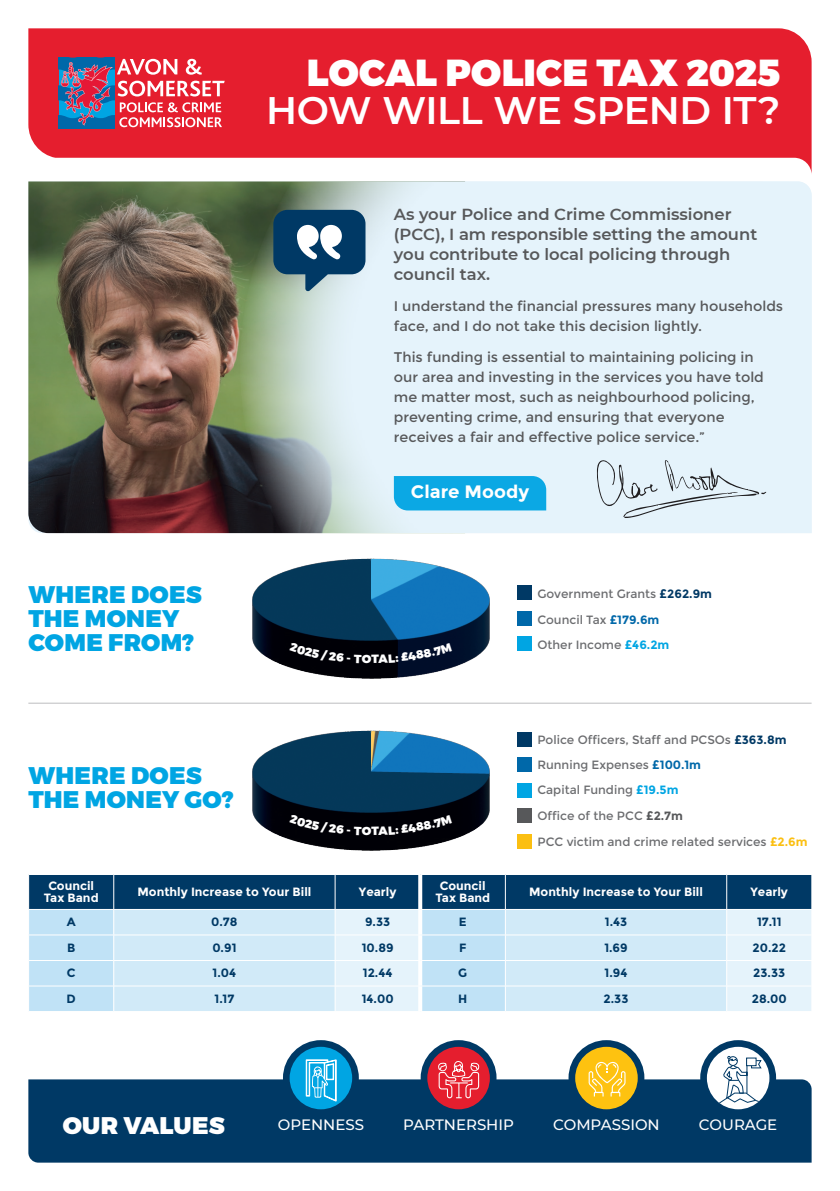
<style>
.page{position:relative;width:840px;height:1191px;background:#fff}
.page>*{position:absolute;margin:0;border:0;box-sizing:border-box;transform-origin:0 0}
.t1{font:600 38.2px "Montserrat";letter-spacing:-.01em;color:#fff}
.t2{font:900 37.6px "Montserrat";letter-spacing:.005em;color:#fff}
.t3{font:900 24px/24px "Montserrat";letter-spacing:.01em;color:#00a5e3}
.t4{font:900 24px "Montserrat";letter-spacing:.005em;color:#fff}
.Body_Text{font:700 18px "Montserrat";color:#fff}
.Body_Text-2{font:600 16px/20px "Montserrat";color:#57585a}
.t5{font:500 15px "Montserrat";color:#fff}
.Body_Text-3{font:14px/20px "Montserrat";color:#57585a}
.t6{font:12px "Montserrat";color:#6c6d70}
.t7{font:700 12px/12px "Montserrat";color:#fff;text-align:center}
.t8{font:700 12px "Montserrat";color:#003965}
.s1{font-weight:700;color:#003965}
.s2{font-weight:700;color:#0068a9}
.s3{font-weight:700;color:#00a5e3}
.s4{font-weight:700;color:#57585a}
.s5{font-weight:700;color:#fbbf12}
</style>
<div class="page">
<div style="left:28px;top:1079px;width:783px;height:83px;background:#003965"></div>
<svg style="left:703px;top:1043px;width:69px;height:69px"></svg>
<svg style="left:711px;top:1056px;width:56px;height:52px"></svg>
<div style="left:699px;top:1040px;width:76px;height:76px;border:7px solid #003965;border-radius:50%"></div>
<svg style="left:571px;top:1043px;width:69px;height:69px;background:#d6ac1e"></svg>
<div style="left:568px;top:1040px;width:76px;height:76px;border:7px solid #003965;border-radius:50%"></div>
<svg style="left:588px;top:1062px;width:37px;height:34px"></svg>
<svg style="left:286px;top:1043px;width:69px;height:69px;background:#0596d0"></svg>
<div style="left:283px;top:1040px;width:75px;height:76px;border:7px solid #003965;border-radius:50%"></div>
<svg style="left:306px;top:1059px;width:30px;height:42px"></svg>
<svg style="left:424px;top:1043px;width:69px;height:69px;background:#ba2338"></svg>
<div style="left:420px;top:1040px;width:76px;height:76px;border:7px solid #003965;border-radius:50%"></div>
<svg style="left:437px;top:1061px;width:43px;height:37px;background:#ea515e"></svg>
<svg style="left:28px;top:28px;width:783px;height:142px;background:#e73544"></svg>
<svg style="left:59px;top:58px;width:165px;height:71px;background:#b86079"></svg>
<img style="left:28px;top:181px;width:212px;height:352px">
<svg style="left:240px;top:181px;width:571px;height:352px;background:#d5e3e7"></svg>
<svg style="left:273px;top:210px;width:92px;height:81px;background:#48728d"></svg>
<svg style="left:595px;top:457px;width:171px;height:61px;background:#d5e1e9"></svg>
<svg style="left:28px;top:874px;width:784px;height:137px;background:#9fbfd4"></svg>
<hr style="left:335px;top:874px;width:85px;height:1px;background:#fff">
<hr style="left:334px;top:874px;width:1px;height:35px;background:#fff">
<hr style="left:420px;top:874px;width:85px;height:1px;background:#fff">
<hr style="left:504px;top:874px;width:1px;height:35px;background:#fff">
<hr style="left:335px;top:909px;width:85px;height:1px;background:#fff">
<hr style="left:420px;top:909px;width:85px;height:1px;background:#fff">
<hr style="left:335px;top:934px;width:85px;height:1px;background:#fff">
<hr style="left:420px;top:934px;width:85px;height:1px;background:#fff">
<hr style="left:335px;top:960px;width:85px;height:1px;background:#fff">
<hr style="left:420px;top:960px;width:85px;height:1px;background:#fff">
<hr style="left:335px;top:985px;width:85px;height:1px;background:#fff">
<hr style="left:420px;top:985px;width:85px;height:1px;background:#fff">
<svg style="left:418px;top:874px;width:4px;height:35px"></svg>
<hr style="left:418px;top:909px;width:4px;height:25px;background:#fff">
<hr style="left:418px;top:935px;width:4px;height:25px;background:#fff">
<hr style="left:418px;top:960px;width:4px;height:25px;background:#fff">
<hr style="left:418px;top:986px;width:4px;height:25px;background:#fff">
<div style="left:393px;top:476px;width:153px;height:34px;background:#0ba8e4"></div>
<img style="left:252px;top:558px;width:237px;height:120px">
<img style="left:252px;top:730px;width:237px;height:120px">
<div style="left:517px;top:585px;width:14px;height:14px;background:#003965"></div>
<div style="left:517px;top:611px;width:14px;height:14px;background:#0068a9"></div>
<div style="left:517px;top:636px;width:14px;height:14px;background:#00a5e3"></div>
<div style="left:517px;top:732px;width:14px;height:14px;background:#003965"></div>
<div style="left:517px;top:757px;width:14px;height:15px;background:#0068a9"></div>
<div style="left:517px;top:783px;width:14px;height:14px;background:#00a5e3"></div>
<div style="left:517px;top:808px;width:14px;height:15px;background:#57585a"></div>
<div style="left:517px;top:834px;width:14px;height:14px;background:#fbbf12"></div>
<hr style="left:28px;top:703px;width:783px;height:1px;background:#bcbdc0">
<svg style="left:289px;top:642px;width:163px;height:21px;background:#000411"></svg>
<div style="left:289px;top:814px;width:163px;height:21px;background:#000006"></div>
<h2 class="t2" style="left:307px;top:50px;width:474px">LOCAL POLICE TAX 2025</h2>
<h1 class="t1" style="left:266px;top:83px;width:515px">HOW WILL WE SPEND IT?</h1>
<p class="Body_Text-2" style="left:393px;top:203px;width:364px">As your Police and Crime Commissioner (PCC), I am responsible setting the amount you contribute to local policing through council tax.</p>
<p class="Body_Text-3" style="left:393px;top:296px;width:390px">I understand the financial pressures many households face, and I do not take this decision lightly.</p>
<p class="Body_Text-3" style="left:393px;top:347px;width:371px">This funding is essential to maintaining policing in our area and investing in the services you have told me matter most, such as neighbourhood policing, preventing crime, and ensuring that everyone receives a fair and effective police service.”</p>
<p class="t3" style="left:28px;top:583px;width:175px">WHERE DOES<br>THE MONEY<br>COME FROM?</p>
<p class="t3" style="left:28px;top:764px;width:207px">WHERE DOES<br>THE MONEY GO?</p>
<p class="Body_Text" style="left:410px;top:481px;width:120px">Clare Moody</p>
<p class="t6" style="left:537px;top:587px;width:176px">Government Grants <span class="s1">£262.9m</span></p>
<p class="t6" style="left:537px;top:612px;width:123px">Council Tax <span class="s2">£179.6m</span></p>
<p class="t6" style="left:537px;top:637px;width:133px">Other Income <span class="s3">£46.2m</span></p>
<p class="t6" style="left:537px;top:732px;width:250px">Police Officers, Staff and PCSOs <span class="s1">£363.8m</span></p>
<p class="t6" style="left:537px;top:758px;width:165px">Running Expenses <span class="s2">£100.1m</span></p>
<p class="t6" style="left:537px;top:782px;width:143px">Capital Funding <span class="s3">£19.5m</span></p>
<p class="t6" style="left:537px;top:809px;width:147px">Office of the PCC <span class="s4">£2.7m</span></p>
<p class="t6" style="left:537px;top:834px;width:271px">PCC victim and crime related services <span class="s5">£2.6m</span></p>
<p class="t7" style="left:44px;top:879px;width:56px">Council<br>Tax Band</p>
<p class="t7" style="left:137px;top:885px;width:175px">Monthly Increase to Your Bill</p>
<p class="t7" style="left:359px;top:885px;width:39px">Yearly</p>
<p class="t7" style="left:435px;top:879px;width:56px">Council<br>Tax Band</p>
<p class="t7" style="left:529px;top:885px;width:175px">Monthly Increase to Your Bill</p>
<p class="t7" style="left:750px;top:885px;width:39px">Yearly</p>
<p class="t8" style="left:67px;top:914px;width:10px">A</p>
<p class="t8" style="left:211px;top:914px;width:28px">0.78</p>
<p class="t8" style="left:365px;top:914px;width:27px">9.33</p>
<p class="t8" style="left:458px;top:914px;width:9px">E</p>
<p class="t8" style="left:604px;top:914px;width:24px">1.43</p>
<p class="t8" style="left:756px;top:914px;width:26px">17.11</p>
<p class="t8" style="left:67px;top:940px;width:10px">B</p>
<p class="t8" style="left:212px;top:940px;width:26px">0.91</p>
<p class="t8" style="left:361px;top:940px;width:33px">10.89</p>
<p class="t8" style="left:459px;top:940px;width:9px">F</p>
<p class="t8" style="left:604px;top:940px;width:25px">1.69</p>
<p class="t8" style="left:752px;top:940px;width:35px">20.22</p>
<p class="t8" style="left:67px;top:965px;width:10px">C</p>
<p class="t8" style="left:212px;top:965px;width:25px">1.04</p>
<p class="t8" style="left:362px;top:965px;width:31px">12.44</p>
<p class="t8" style="left:458px;top:965px;width:11px">G</p>
<p class="t8" style="left:604px;top:965px;width:24px">1.94</p>
<p class="t8" style="left:752px;top:965px;width:33px">23.33</p>
<p class="t8" style="left:67px;top:991px;width:11px">D</p>
<p class="t8" style="left:214px;top:991px;width:21px">1.17</p>
<p class="t8" style="left:361px;top:991px;width:33px">14.00</p>
<p class="t8" style="left:458px;top:991px;width:11px">H</p>
<p class="t8" style="left:603px;top:991px;width:26px">2.33</p>
<p class="t8" style="left:751px;top:991px;width:36px">28.00</p>
<h3 class="t4" style="left:63px;top:1110px;width:163px">OUR VALUES</h3>
<p class="t5" style="left:277px;top:1114px;width:88px">OPENNESS</p>
<p class="t5" style="left:403px;top:1114px;width:112px">PARTNERSHIP</p>
<p class="t5" style="left:553px;top:1114px;width:108px">COMPASSION</p>
<p class="t5" style="left:698px;top:1114px;width:80px">COURAGE</p>
</div>
